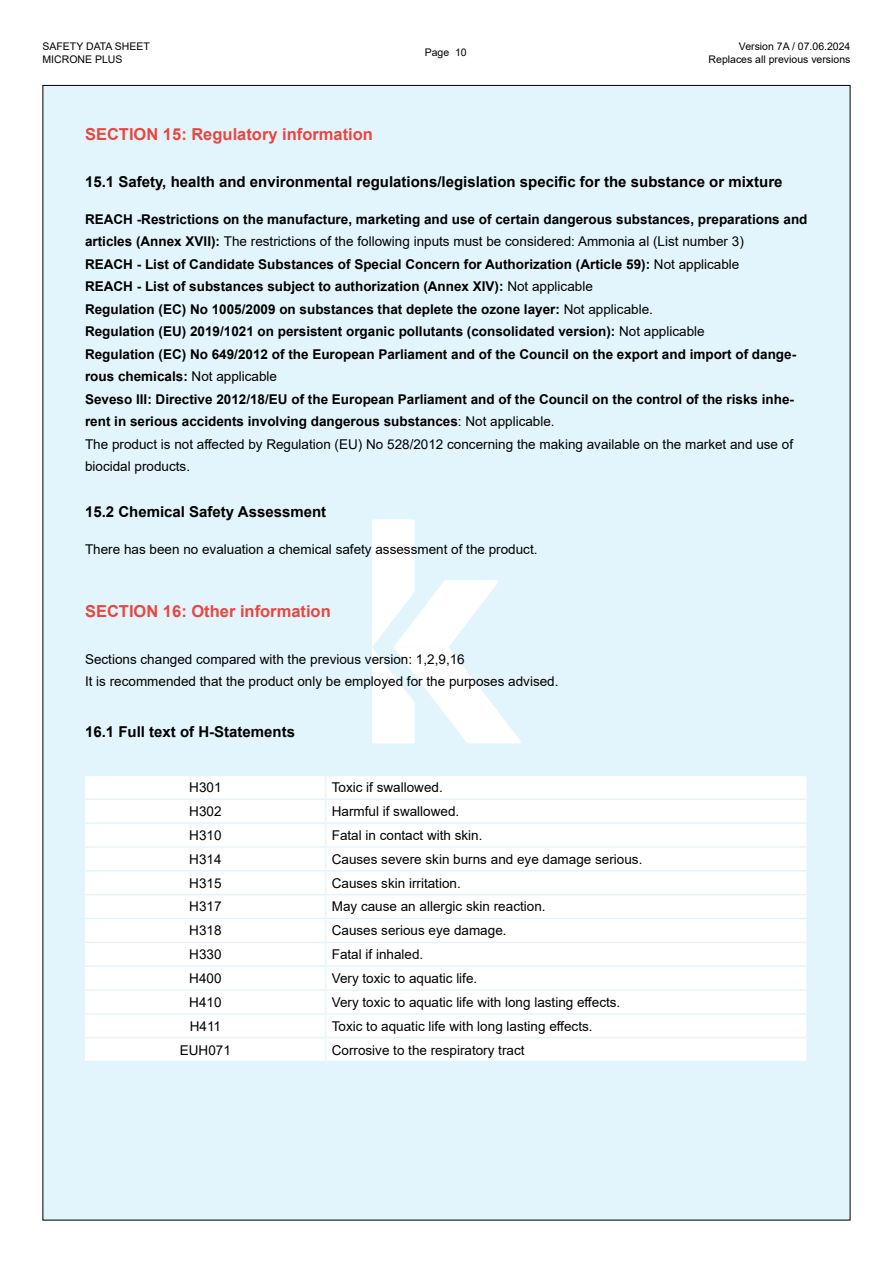
<style>
.page{position:relative;width:893px;height:1263px;background:#fff}
.page>*{position:absolute;margin:0;border:0;box-sizing:border-box;transform-origin:0 0}
.t1{font:700 16.5px "Arial";color:#e84740}
.t2{font:700 15px "Arial";color:#000}
.t3{font:700 13.5px/22.5px "Arial";color:#000}
.t4{font:13.5px/22.5px "Arial";color:#000}
.t5{font:10.5px/12.6px "Arial";color:#000}
.s1{font-weight:400}
</style>
<div class="page">
<div style="left:43px;top:85px;width:807px;height:1135px;background:#e3f5fc"></div>
<svg style="left:372px;top:519px;width:149px;height:224px"></svg>
<svg style="left:85px;top:776px;width:721px;height:285px;background:#fdfefe"></svg>
<svg style="left:325px;top:776px;width:1px;height:285px"></svg>
<hr style="left:85px;top:798px;width:241px;height:2px;background:#e3f5fc">
<hr style="left:326px;top:798px;width:482px;height:2px;background:#e3f5fc">
<hr style="left:85px;top:822px;width:241px;height:2px;background:#e3f5fc">
<hr style="left:326px;top:822px;width:482px;height:2px;background:#e3f5fc">
<hr style="left:85px;top:846px;width:241px;height:2px;background:#e3f5fc">
<hr style="left:326px;top:846px;width:482px;height:2px;background:#e3f5fc">
<hr style="left:85px;top:870px;width:241px;height:1px;background:#e3f5fc">
<hr style="left:326px;top:870px;width:482px;height:1px;background:#e3f5fc">
<hr style="left:85px;top:894px;width:241px;height:1px;background:#e3f5fc">
<hr style="left:326px;top:894px;width:482px;height:1px;background:#e3f5fc">
<hr style="left:85px;top:918px;width:241px;height:1px;background:#e3f5fc">
<hr style="left:326px;top:918px;width:482px;height:1px;background:#e3f5fc">
<hr style="left:85px;top:941px;width:241px;height:2px;background:#e3f5fc">
<hr style="left:326px;top:941px;width:482px;height:2px;background:#e3f5fc">
<hr style="left:85px;top:965px;width:241px;height:2px;background:#e3f5fc">
<hr style="left:326px;top:965px;width:482px;height:2px;background:#e3f5fc">
<hr style="left:85px;top:989px;width:241px;height:2px;background:#e3f5fc">
<hr style="left:326px;top:989px;width:482px;height:2px;background:#e3f5fc">
<hr style="left:85px;top:1013px;width:241px;height:2px;background:#e3f5fc">
<hr style="left:326px;top:1013px;width:482px;height:2px;background:#e3f5fc">
<hr style="left:85px;top:1037px;width:241px;height:1px;background:#e3f5fc">
<hr style="left:326px;top:1037px;width:482px;height:1px;background:#e3f5fc">
<p class="t5" style="left:43px;top:40px;width:109px">SAFETY DATA SHEET<br>MICRONE PLUS</p>
<p class="t5" style="left:709px;top:40px;width:143px;text-align:right">Version 7A / 07.06.2024<br>Replaces all previous versions</p>
<p class="t5" style="left:425px;top:46px;width:44px">Page 10</p>
<p class="t1" style="left:85px;top:122px;width:289px">SECTION 15: Regulatory information</p>
<p class="t2" style="left:85px;top:171px;width:699px">15.1 Safety, health and environmental regulations/legislation specific for the substance or mixture</p>
<p class="t3" style="left:85px;top:208px;width:724px">REACH -Restrictions on the manufacture, marketing and use of certain dangerous substances, preparations and articles (Annex XVII): <span class="s1">The restrictions of the following inputs must be considered: Ammonia al (List number 3)<br></span>REACH - List of Candidate Substances of Special Concern for Authorization (Article 59): <span class="s1">Not applicable<br></span>REACH - List of substances subject to authorization (Annex XIV): <span class="s1">Not applicable<br></span>Regulation (EC) No 1005/2009 on substances that deplete the ozone layer: <span class="s1">Not applicable.<br></span>Regulation (EU) 2019/1021 on persistent organic pollutants (consolidated version): <span class="s1">Not applicable<br></span>Regulation (EC) No 649/2012 of the European Parliament and of the Council on the export and import of dange&shy;rous chemicals: <span class="s1">Not applicable<br></span>Seveso III: Directive 2012/18/EU of the European Parliament and of the Council on the control of the risks inhe&shy;rent in serious accidents involving dangerous substances<span class="s1">: Not applicable.<br>The product is not affected by Regulation (EU) No 528/2012 concerning the making available on the market and use of biocidal products.</span></p>
<p class="t2" style="left:85px;top:501px;width:243px">15.2 Chemical Safety Assessment</p>
<p class="t4" style="left:85px;top:538px;width:454px">There has been no evaluation a chemical safety assessment of the product.</p>
<p class="t1" style="left:85px;top:600px;width:247px">SECTION 16: Other information</p>
<p class="t4" style="left:85px;top:647px;width:475px">Sections changed compared with the previous version: 1,2,9,16<br>It is recommended that the product only be employed for the purposes advised.</p>
<p class="t2" style="left:85px;top:721px;width:212px">16.1 Full text of H-Statements</p>
<p class="t4" style="left:189px;top:776px;width:34px">H301</p>
<p class="t4" style="left:332px;top:776px;width:113px">Toxic if swallowed.</p>
<p class="t4" style="left:189px;top:800px;width:34px">H302</p>
<p class="t4" style="left:332px;top:800px;width:129px">Harmful if swallowed.</p>
<p class="t4" style="left:189px;top:824px;width:34px">H310</p>
<p class="t4" style="left:332px;top:824px;width:152px">Fatal in contact with skin.</p>
<p class="t4" style="left:189px;top:848px;width:34px">H314</p>
<p class="t4" style="left:332px;top:848px;width:312px">Causes severe skin burns and eye damage serious.</p>
<p class="t4" style="left:189px;top:871px;width:34px">H315</p>
<p class="t4" style="left:332px;top:871px;width:131px">Causes skin irritation.</p>
<p class="t4" style="left:189px;top:895px;width:34px">H317</p>
<p class="t4" style="left:332px;top:895px;width:215px">May cause an allergic skin reaction.</p>
<p class="t4" style="left:189px;top:919px;width:34px">H318</p>
<p class="t4" style="left:332px;top:919px;width:176px">Causes serious eye damage.</p>
<p class="t4" style="left:189px;top:943px;width:34px">H330</p>
<p class="t4" style="left:332px;top:943px;width:93px">Fatal if inhaled.</p>
<p class="t4" style="left:189px;top:967px;width:34px">H400</p>
<p class="t4" style="left:332px;top:967px;width:147px">Very toxic to aquatic life.</p>
<p class="t4" style="left:189px;top:991px;width:34px">H410</p>
<p class="t4" style="left:332px;top:991px;width:290px">Very toxic to aquatic life with long lasting effects.</p>
<p class="t4" style="left:190px;top:1014px;width:33px">H411</p>
<p class="t4" style="left:332px;top:1014px;width:262px">Toxic to aquatic life with long lasting effects.</p>
<p class="t4" style="left:180px;top:1038px;width:53px">EUH071</p>
<p class="t4" style="left:332px;top:1038px;width:194px">Corrosive to the respiratory tract</p>
</div>
